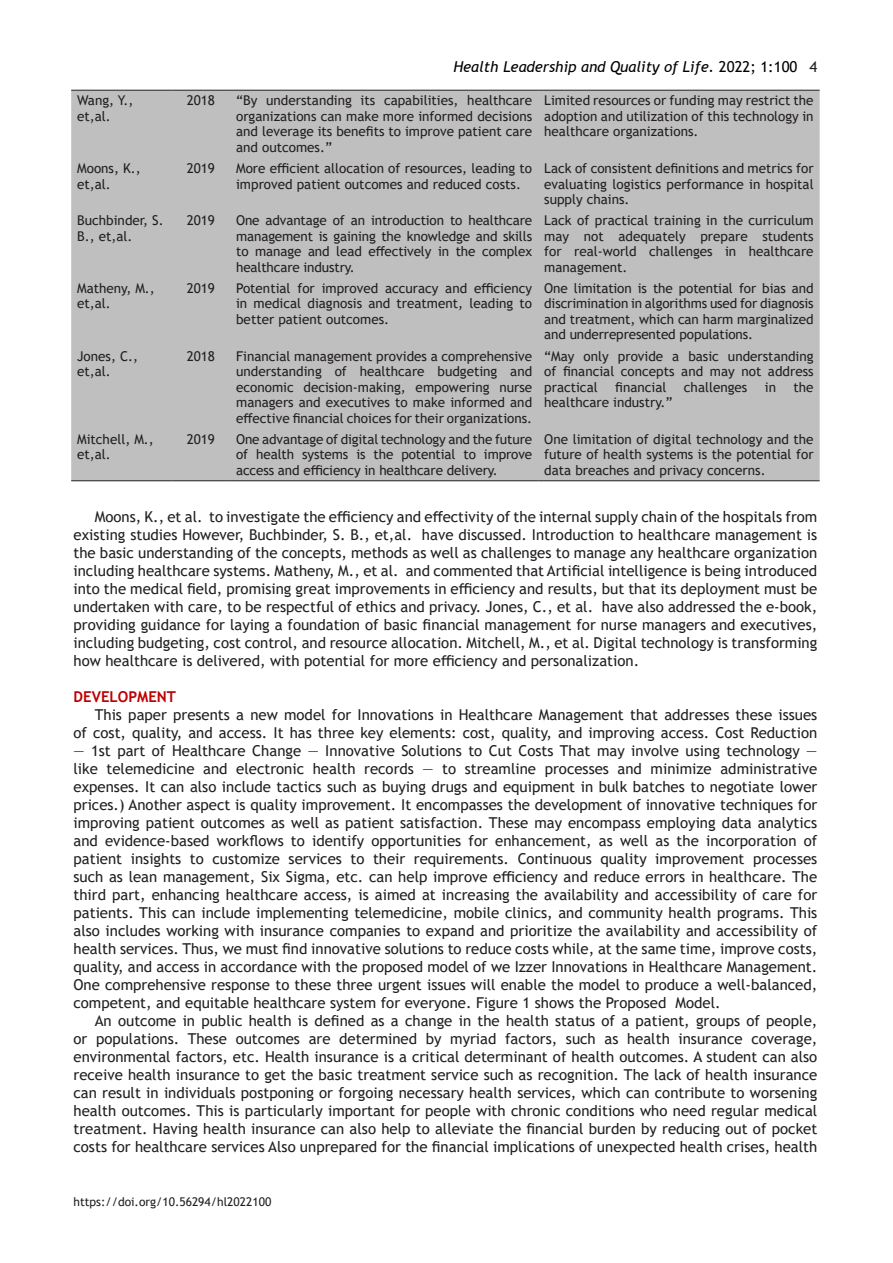
<style>
.page{position:relative;width:893px;height:1263px;background:#fff}
.page>*{position:absolute;margin:0;border:0;box-sizing:border-box;transform-origin:0 0}
.t1{font:15px/18px "Trebuchet MS";color:#231f20;text-align:justify}
.t2{font:italic 15px "Trebuchet MS";color:#000}
.t3{font:700 15px "Trebuchet MS";color:#c00000}
.table_copy{font:13.5px/15.6px "Trebuchet MS";color:#231f20;text-align:justify}
.t4{font:12px "Trebuchet MS";color:#231f20}
.s1{font-style:normal}
.s2{font-style:normal;color:#231f20}
</style>
<div class="page">
<div style="left:71px;top:91px;width:749px;height:389px;background:#bfbfbf"></div>
<hr style="left:71px;top:90px;width:101px;height:1px;background:#231f20">
<hr style="left:172px;top:90px;width:58px;height:1px;background:#231f20">
<hr style="left:230px;top:90px;width:308px;height:1px;background:#231f20">
<hr style="left:538px;top:90px;width:282px;height:1px;background:#231f20">
<hr style="left:71px;top:480px;width:101px;height:1px;background:#231f20">
<hr style="left:172px;top:480px;width:58px;height:1px;background:#231f20">
<hr style="left:230px;top:480px;width:308px;height:1px;background:#231f20">
<hr style="left:538px;top:480px;width:282px;height:1px;background:#231f20">
<p class="t2" style="left:453px;top:58px;width:365px">Health Leadership and Quality of Life. <span class="s1">2022; 1:100</span> <span class="s2">4</span></p>
<p class="table_copy" style="left:77px;top:93px;width:58px">Wang, Y., et,al.</p>
<p class="table_copy" style="left:187px;top:93px;width:30px">2018</p>
<p class="table_copy" style="left:236px;top:93px;width:298px">“By understanding its capabilities, healthcare organizations can make more informed decisions and leverage its benefits to improve patient care and outcomes.”</p>
<p class="table_copy" style="left:544px;top:93px;width:271px">Limited resources or funding may restrict the adoption and utilization of this technology in healthcare organizations.</p>
<p class="table_copy" style="left:77px;top:160px;width:65px">Moons, K., et,al.</p>
<p class="table_copy" style="left:187px;top:160px;width:30px">2019</p>
<p class="table_copy" style="left:236px;top:160px;width:298px">More efficient allocation of resources, leading to improved patient outcomes and reduced costs.</p>
<p class="table_copy" style="left:544px;top:160px;width:271px">Lack of consistent definitions and metrics for evaluating logistics performance in hospital supply chains.</p>
<p class="table_copy" style="left:77px;top:212px;width:88px">Buchbinder, S.<br>B., et,al.</p>
<p class="table_copy" style="left:187px;top:212px;width:30px">2019</p>
<p class="table_copy" style="left:236px;top:212px;width:297px">One advantage of an introduction to healthcare management is gaining the knowledge and skills to manage and lead effectively in the complex healthcare industry.</p>
<p class="table_copy" style="left:544px;top:212px;width:271px">Lack of practical training in the curriculum may not adequately prepare students for real-world challenges in healthcare management.</p>
<p class="table_copy" style="left:77px;top:280px;width:79px">Matheny, M., et,al.</p>
<p class="table_copy" style="left:187px;top:280px;width:30px">2019</p>
<p class="table_copy" style="left:236px;top:280px;width:298px">Potential for improved accuracy and efficiency in medical diagnosis and treatment, leading to better patient outcomes.</p>
<p class="table_copy" style="left:544px;top:280px;width:271px">One limitation is the potential for bias and discrimination in algorithms used for diagnosis and treatment, which can harm marginalized and underrepresented populations.</p>
<p class="table_copy" style="left:77px;top:348px;width:62px">Jones, C., et,al.</p>
<p class="table_copy" style="left:187px;top:348px;width:30px">2018</p>
<p class="table_copy" style="left:236px;top:348px;width:298px">Financial management provides a comprehensive understanding of healthcare budgeting and economic decision-making, empowering nurse managers and executives to make informed and effective financial choices for their organizations.</p>
<p class="table_copy" style="left:544px;top:348px;width:271px">“May only provide a basic understanding of financial concepts and may not address practical</p>
<p class="table_copy" style="left:615px;top:379px;width:53px">financial</p>
<p class="table_copy" style="left:684px;top:379px;width:65px">challenges</p>
<p class="table_copy" style="left:765px;top:379px;width:13px">in</p>
<p class="table_copy" style="left:794px;top:379px;width:22px">the</p>
<p class="table_copy" style="left:544px;top:394px;width:130px">healthcare industry.”</p>
<p class="table_copy" style="left:77px;top:431px;width:78px">Mitchell, M., et,al.</p>
<p class="table_copy" style="left:187px;top:431px;width:30px">2019</p>
<p class="table_copy" style="left:236px;top:431px;width:298px">One advantage of digital technology and the future of health systems is the potential to improve access and efficiency in healthcare delivery.</p>
<p class="table_copy" style="left:544px;top:431px;width:271px">One limitation of digital technology and the future of health systems is the potential for data breaches and privacy concerns.</p>
<p class="t1" style="left:74px;top:508px;width:745px;text-indent:21px">Moons, K., et al. to investigate the efficiency and effectivity of the internal supply chain of the hospitals from existing studies However, Buchbinder, S. B., et,al. have discussed. Introduction to healthcare management is the basic understanding of the concepts, methods as well as challenges to manage any healthcare organization including healthcare systems. Matheny, M., et al. and commented that Artificial intelligence is being introduced into the medical field, promising great improvements in efficiency and results, but that its deployment must be undertaken with care, to be respectful of ethics and privacy. Jones, C., et al. have also addressed the e-book, providing guidance for laying a foundation of basic financial management for nurse managers and executives, including budgeting, cost control, and resource allocation. Mitchell, M., et al. Digital technology is transforming how healthcare is delivered, with potential for more efficiency and personalization.</p>
<p class="t3" style="left:74px;top:687px;width:104px">DEVELOPMENT</p>
<p class="t1" style="left:74px;top:706px;width:745px;text-align:right">This paper presents a new model for Innovations in Healthcare Management that addresses these issues<br>of cost, quality, and access. It has three key elements: cost, quality, and improving access. Cost Reduction</p>
<p class="t1" style="left:74px;top:742px;width:745px">— 1st part of Healthcare Change — Innovative Solutions to Cut Costs That may involve using technology — like telemedicine and electronic health records — to streamline processes and minimize administrative expenses. It can also include tactics such as buying drugs and equipment in bulk batches to negotiate lower prices.) Another aspect is quality improvement. It encompasses the development of innovative techniques for improving patient outcomes as well as patient satisfaction. These may encompass employing data analytics and evidence-based workflows to identify opportunities for enhancement, as well as the incorporation of patient insights to customize services to their requirements. Continuous quality improvement processes such as lean management, Six Sigma, etc. can help improve efficiency and reduce errors in healthcare. The third part, enhancing healthcare access, is aimed at increasing the availability and accessibility of care for patients. This can include implementing telemedicine, mobile clinics, and community health programs. This also includes working with insurance companies to expand and prioritize the availability and accessibility of health services. Thus, we must find innovative solutions to reduce costs while, at the same time, improve costs, quality, and access in accordance with the proposed model of we Izzer Innovations in Healthcare Management.<br>One comprehensive response to these three urgent issues will enable the model to produce a well-balanced, competent, and equitable healthcare system for everyone. Figure 1 shows the Proposed Model.</p>
<p class="t1" style="left:74px;top:1012px;width:745px;text-indent:21px">An outcome in public health is defined as a change in the health status of a patient, groups of people, or populations. These outcomes are determined by myriad factors, such as health insurance coverage, environmental factors, etc. Health insurance is a critical determinant of health outcomes. A student can also receive health insurance to get the basic treatment service such as recognition. The lack of health insurance can result in individuals postponing or forgoing necessary health services, which can contribute to worsening health outcomes. This is particularly important for people with chronic conditions who need regular medical treatment. Having health insurance can also help to alleviate the financial burden by reducing out of pocket costs for healthcare services Also unprepared for the financial implications of unexpected health crises, health</p>
<p class="t4" style="left:74px;top:1194px;width:199px">https://doi.org/10.56294/hl2022100</p>
</div>
